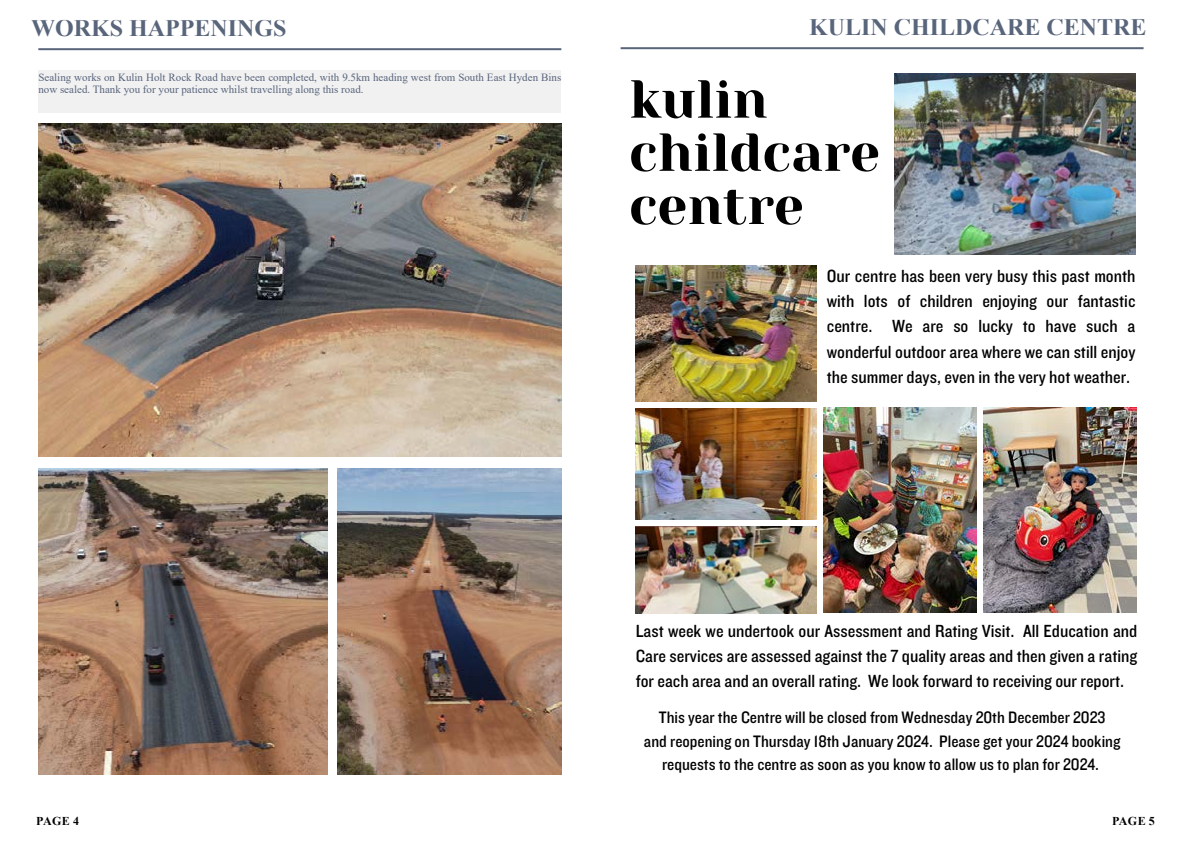
<style>
.page{position:relative;width:1191px;height:842px;background:#fff}
.page>*{position:absolute;margin:0;border:0;box-sizing:border-box;transform-origin:0 0}
.t1{font:53.4px/53.2px "Yeseva One";color:#000}
.t2{font:700 24px "Times New Roman";color:#59657b}
.t3{font:18.2px/25.1px "Knockout 30";color:#000;text-align:justify}
.t4{font:17.2px/23.6px "Knockout 30";color:#000;text-align:center}
.t5{font:700 12px "Times New Roman";letter-spacing:.035em;color:#000}
.t6{font:11px/12px "Times New Roman";color:#59657b}
</style>
<div class="page">
<hr style="left:38px;top:48px;width:523px;height:2px;background:#59657b">
<div style="left:38px;top:70px;width:523px;height:42px;background:#f1f1f2"></div>
<img style="left:38px;top:123px;width:523px;height:334px">
<img style="left:38px;top:469px;width:290px;height:306px">
<img style="left:337px;top:469px;width:224px;height:306px">
<hr style="left:620px;top:47px;width:523px;height:2px;background:#59657b">
<img style="left:894px;top:73px;width:241px;height:181px">
<img style="left:636px;top:265px;width:180px;height:136px">
<img style="left:636px;top:526px;width:180px;height:87px">
<img style="left:983px;top:408px;width:154px;height:205px">
<img style="left:636px;top:409px;width:180px;height:110px">
<img style="left:823px;top:408px;width:153px;height:205px">
<h2 class="t2" style="left:31px;top:11px;width:257px">WORKS HAPPENINGS</h2>
<p class="t6" style="left:38px;top:71px;width:524px">Sealing works on Kulin Holt Rock Road have been completed, with 9.5km heading west from South East Hyden Bins now sealed. Thank you for your patience whilst travelling along this road.</p>
<h2 class="t2" style="left:809px;top:10px;width:339px">KULIN CHILDCARE CENTRE</h2>
<h1 class="t1" style="left:629px;top:70px;width:252px">kulin childcare centre</h1>
<p class="t3" style="left:826px;top:263px;width:310px">Our centre has been very busy this past month with lots of children enjoying our fantastic centre. We are so lucky to have such a wonderful outdoor area where we can still enjoy the summer days, even in the very hot weather.</p>
<p class="t3" style="left:636px;top:617px;width:503px">Last week we undertook our Assessment and Rating Visit. All Education and Care services are assessed against the 7 quality areas and then given a rating for each area and an overall rating. We look forward to receiving our report.</p>
<p class="t4" style="left:644px;top:705px;width:478px">This year the Centre will be closed from Wednesday 20th December 2023<br>and reopening on Thursday 18th January 2024. Please get your 2024 booking requests to the centre as soon as you know to allow us to plan for 2024.</p>
<p class="t5" style="left:36px;top:813px;width:44px">PAGE 4</p>
<p class="t5" style="left:1112px;top:813px;width:44px">PAGE 5</p>
</div>
